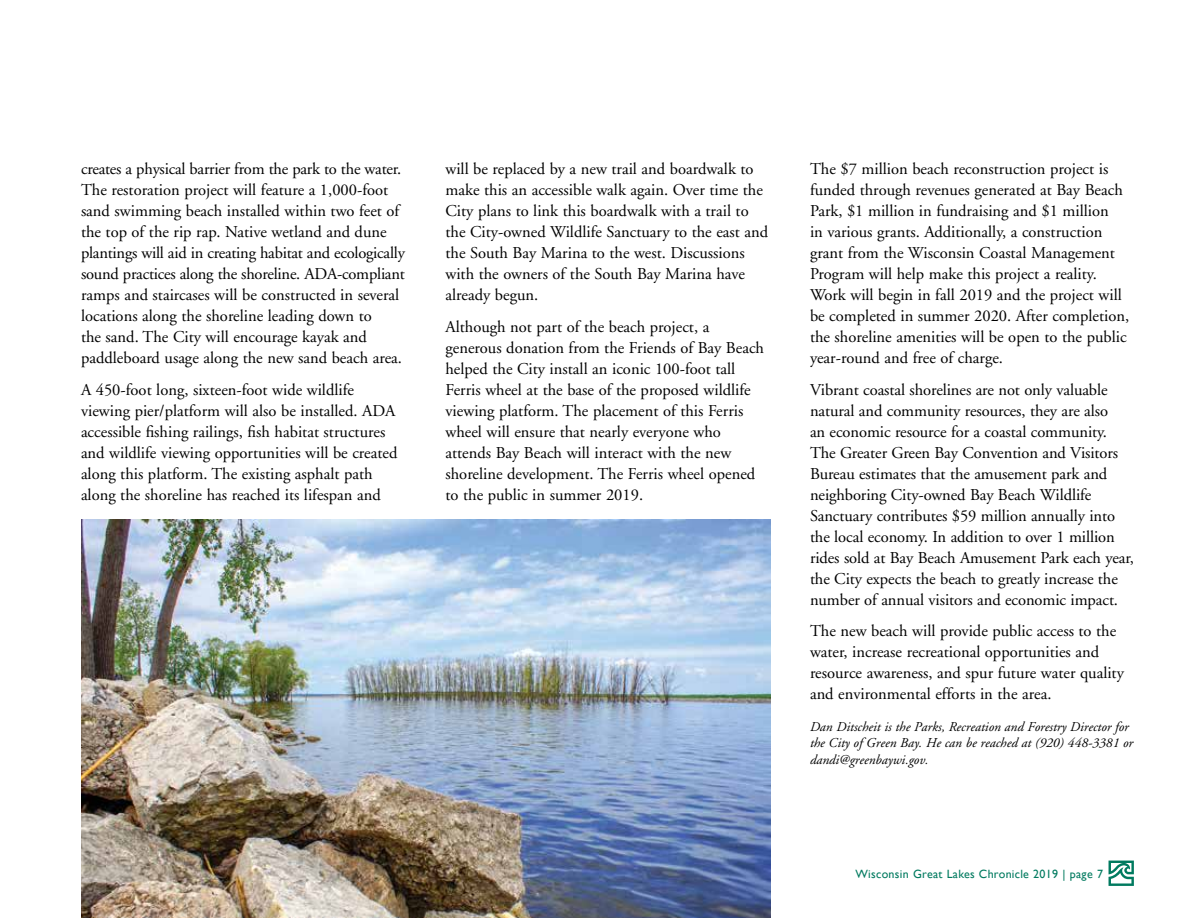
<style>
.page{position:relative;width:1188px;height:918px;background:#fff}
.page>*{position:absolute;margin:0;border:0;box-sizing:border-box;transform-origin:0 0}
.t1{font:16.5px/21px "Adobe Garamond";color:#000}
.t2{font:italic 13.5px/16.5px "Adobe Garamond";color:#000}
.t3{font:12px "Gill Sans";letter-spacing:.025em;color:#007a5f}
</style>
<div class="page">
<svg style="left:1109px;top:861px;width:25px;height:25px"></svg>
<img style="left:81px;top:519px;width:689px;height:399px">
<p class="t1" style="left:81px;top:159px;width:325px">creates a physical barrier from the park to the water.<br>The restoration project will feature a 1,000-foot sand swimming beach installed within two feet of the top of the rip rap. Native wetland and dune plantings will aid in creating habitat and ecologically sound practices along the shoreline. ADA-compliant ramps and staircases will be constructed in several locations along the shoreline leading down to<br>the sand. The City will encourage kayak and paddleboard usage along the new sand beach area.</p>
<p class="t1" style="left:81px;top:379px;width:318px">A 450-foot long, sixteen-foot wide wildlife viewing pier/platform will also be installed. ADA accessible fishing railings, fish habitat structures and wildlife viewing opportunities will be created along this platform. The existing asphalt path along the shoreline has reached its lifespan and</p>
<p class="t1" style="left:446px;top:159px;width:324px">will be replaced by a new trail and boardwalk to make this an accessible walk again. Over time the City plans to link this boardwalk with a trail to the City‑owned Wildlife Sanctuary to the east and the South Bay Marina to the west. Discussions with the owners of the South Bay Marina have already begun.</p>
<p class="t1" style="left:446px;top:316px;width:320px">Although not part of the beach project, a generous donation from the Friends of Bay Beach helped the City install an iconic 100-foot tall Ferris wheel at the base of the proposed wildlife viewing platform. The placement of this Ferris wheel will ensure that nearly everyone who attends Bay Beach will interact with the new shoreline development. The Ferris wheel opened to the public in summer 2019.</p>
<p class="t1" style="left:810px;top:159px;width:321px">The $7 million beach reconstruction project is funded through revenues generated at Bay Beach Park, $1 million in fundraising and $1 million<br>in various grants. Additionally, a construction grant from the Wisconsin Coastal Management Program will help make this project a reality.<br>Work will begin in fall 2019 and the project will be completed in summer 2020. After completion, the shoreline amenities will be open to the public year-round and free of charge.</p>
<p class="t1" style="left:810px;top:379px;width:326px">Vibrant coastal shorelines are not only valuable natural and community resources, they are also<br>an economic resource for a coastal community.<br>The Greater Green Bay Convention and Visitors Bureau estimates that the amusement park and neighboring City-owned Bay Beach Wildlife Sanctuary contributes $59 million annually into the local economy. In addition to over 1 million rides sold at Bay Beach Amusement Park each year, the City expects the beach to greatly increase the number of annual visitors and economic impact.</p>
<p class="t1" style="left:810px;top:621px;width:315px">The new beach will provide public access to the water, increase recreational opportunities and resource awareness, and spur future water quality and environmental efforts in the area.</p>
<p class="t2" style="left:810px;top:718px;width:325px">Dan Ditscheit is the Parks, Recreation and Forestry Director for the City of Green Bay. He can be reached at (920) 448-3381 or dandi@greenbaywi.gov.</p>
<p class="t3" style="left:855px;top:867px;width:249px">Wisconsin Great Lakes Chronicle 2019 | page 7</p>
</div>
